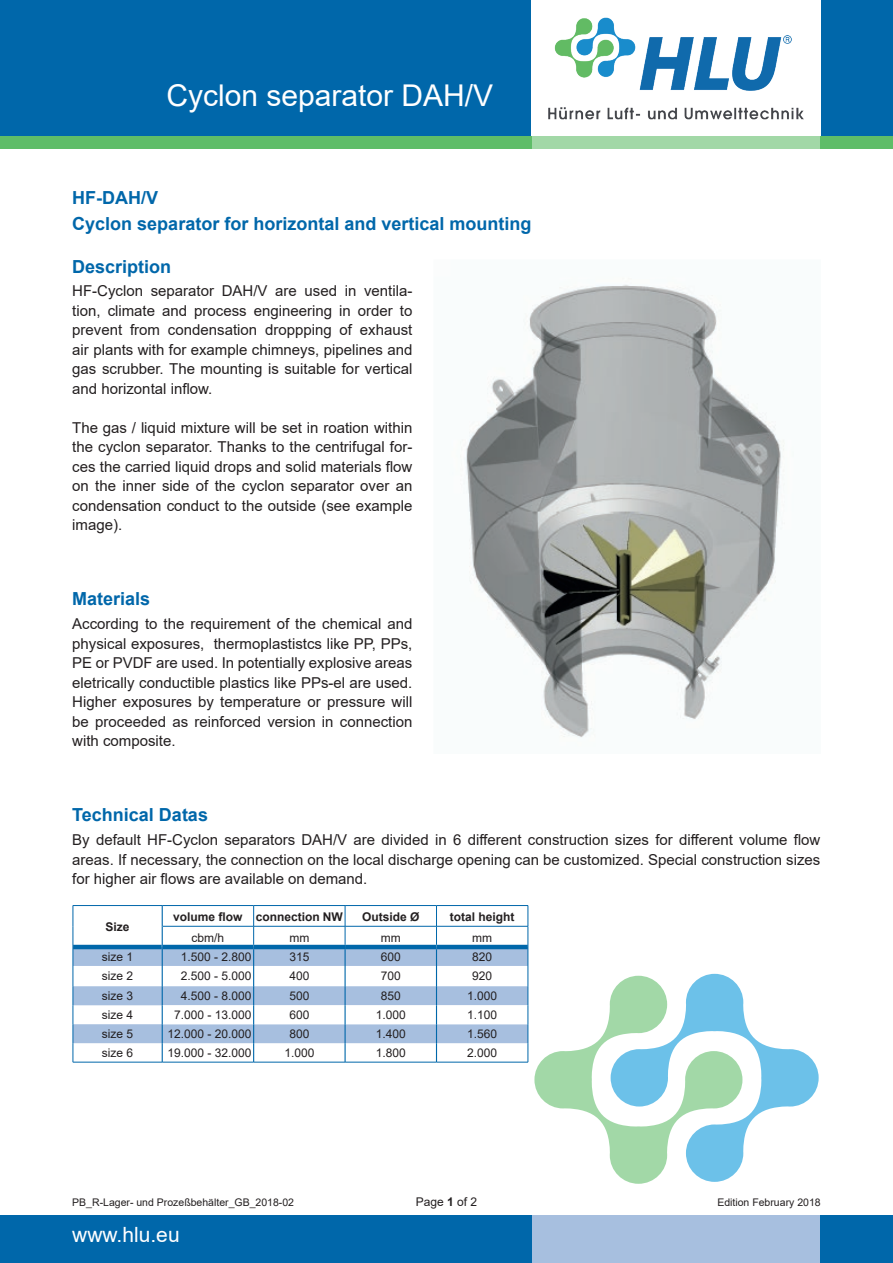
<style>
.page{position:relative;width:893px;height:1263px;background:#fff}
.page>*{position:absolute;margin:0;border:0;box-sizing:border-box;transform-origin:0 0}
.t1{font:30px "Arial";color:#fff}
.t2{font:21px "Arial";color:#fff}
.t3{font:700 18px "Arial";color:#0067aa}
.t4{font:15px/19.5px "Arial";color:#231f20;text-align:justify}
.t5{font:12px "Arial";color:#231f20}
.t6{font:700 12px "Arial";color:#231f20}
.t7{font:10.5px "Arial";color:#231f20}
.s1{font-weight:700}
</style>
<div class="page">
<div style="left:0;top:0;width:893px;height:136px;background:#0067aa"></div>
<div style="left:531px;top:0;width:290px;height:136px;background:#fff"></div>
<div style="left:0;top:136px;width:531px;height:13px;background:#5ebd68"></div>
<img style="left:548px;top:17px;width:256px;height:102px">
<div style="left:531px;top:136px;width:290px;height:13px;background:#a2d8a7"></div>
<div style="left:821px;top:136px;width:72px;height:13px;background:#5ebd68"></div>
<div style="left:531px;top:1215px;width:290px;height:48px;background:#a7bfdf"></div>
<div style="left:821px;top:1215px;width:72px;height:48px;background:#0067aa"></div>
<div style="left:0;top:1215px;width:531px;height:48px;background:#0067aa"></div>
<img style="left:464px;top:284px;width:320px;height:454px">
<hr style="left:73px;top:905px;width:89px;height:1px;background:#0067aa">
<hr style="left:162px;top:905px;width:92px;height:1px;background:#0067aa">
<hr style="left:254px;top:905px;width:91px;height:1px;background:#0067aa">
<hr style="left:345px;top:905px;width:91px;height:1px;background:#0067aa">
<hr style="left:436px;top:905px;width:92px;height:1px;background:#0067aa">
<svg style="left:73px;top:906px;width:746px;height:278px"></svg>
<hr style="left:73px;top:1062px;width:89px;height:1px;background:#0067aa">
<hr style="left:162px;top:1062px;width:92px;height:1px;background:#0067aa">
<hr style="left:254px;top:1062px;width:91px;height:1px;background:#0067aa">
<hr style="left:345px;top:1062px;width:91px;height:1px;background:#0067aa">
<hr style="left:436px;top:1062px;width:92px;height:1px;background:#0067aa">
<h1 class="t1" style="left:166px;top:75px;width:328px">Cyclon separator DAH/V</h1>
<p class="t3" style="left:72px;top:185px;width:87px">HF-DAH/V</p>
<p class="t3" style="left:72px;top:211px;width:461px">Cyclon separator for horizontal and vertical mounting</p>
<p class="t3" style="left:72px;top:253px;width:101px">Description</p>
<p class="t4" style="left:72px;top:281px;width:342px">HF-Cyclon separator DAH/V are used in ventila&shy;tion, climate and process engineering in order to prevent from condensation droppping of exhaust air plants with for example chimneys, pipelines and gas scrubber. The mounting is suitable for vertical and horizontal inflow.</p>
<p class="t4" style="left:72px;top:418px;width:342px">The gas / liquid mixture will be set in roation within the cyclon separator. Thanks to the centrifugal for&shy;ces the carried liquid drops and solid materials flow on the inner side of the cyclon separator over an condensation conduct to the outside (see example image).</p>
<p class="t3" style="left:72px;top:586px;width:80px">Materials</p>
<p class="t4" style="left:72px;top:614px;width:342px">According to the requirement of the chemical and physical exposures, thermoplastistcs like PP, PPs, PE or PVDF are used. In potentially explosive areas eletrically conductible plastics like PPs-el are used.<br>Higher exposures by temperature or pressure will be proceeded as reinforced version in connection with composite.</p>
<p class="t3" style="left:72px;top:802px;width:137px">Technical Datas</p>
<p class="t4" style="left:72px;top:830px;width:750px">By default HF-Cyclon separators DAH/V are divided in 6 different construction sizes for different volume flow areas. If necessary, the connection on the local discharge opening can be customized. Special construction sizes for higher air flows are available on demand.</p>
<p class="t6" style="left:106px;top:918px;width:26px">Size</p>
<p class="t6" style="left:173px;top:908px;width:71px">volume flow</p>
<p class="t6" style="left:256px;top:908px;width:89px">connection NW</p>
<p class="t6" style="left:362px;top:908px;width:59px">Outside Ø</p>
<p class="t6" style="left:450px;top:908px;width:66px">total height</p>
<p class="t5" style="left:192px;top:929px;width:34px">cbm/h</p>
<p class="t5" style="left:289px;top:929px;width:21px">mm</p>
<p class="t5" style="left:381px;top:929px;width:21px">mm</p>
<p class="t5" style="left:472px;top:929px;width:21px">mm</p>
<p class="t5" style="left:102px;top:948px;width:33px">size 1</p>
<p class="t5" style="left:181px;top:948px;width:72px">1.500 - 2.800</p>
<p class="t5" style="left:289px;top:948px;width:22px">315</p>
<p class="t5" style="left:381px;top:948px;width:22px">600</p>
<p class="t5" style="left:472px;top:948px;width:22px">820</p>
<p class="t5" style="left:102px;top:968px;width:33px">size 2</p>
<p class="t5" style="left:181px;top:968px;width:72px">2.500 - 5.000</p>
<p class="t5" style="left:289px;top:968px;width:22px">400</p>
<p class="t5" style="left:381px;top:968px;width:22px">700</p>
<p class="t5" style="left:472px;top:968px;width:22px">920</p>
<p class="t5" style="left:102px;top:987px;width:33px">size 3</p>
<p class="t5" style="left:181px;top:987px;width:72px">4.500 - 8.000</p>
<p class="t5" style="left:289px;top:987px;width:22px">500</p>
<p class="t5" style="left:381px;top:987px;width:22px">850</p>
<p class="t5" style="left:467px;top:987px;width:32px">1.000</p>
<p class="t5" style="left:102px;top:1007px;width:33px">size 4</p>
<p class="t5" style="left:174px;top:1007px;width:79px">7.000 - 13.000</p>
<p class="t5" style="left:289px;top:1007px;width:22px">600</p>
<p class="t5" style="left:376px;top:1007px;width:32px">1.000</p>
<p class="t5" style="left:467px;top:1007px;width:32px">1.100</p>
<p class="t5" style="left:102px;top:1025px;width:33px">size 5</p>
<p class="t5" style="left:167px;top:1025px;width:86px">12.000 - 20.000</p>
<p class="t5" style="left:289px;top:1025px;width:22px">800</p>
<p class="t5" style="left:376px;top:1025px;width:32px">1.400</p>
<p class="t5" style="left:467px;top:1025px;width:32px">1.560</p>
<p class="t5" style="left:102px;top:1044px;width:33px">size 6</p>
<p class="t5" style="left:167px;top:1044px;width:86px">19.000 - 32.000</p>
<p class="t5" style="left:284px;top:1044px;width:32px">1.000</p>
<p class="t5" style="left:376px;top:1044px;width:32px">1.800</p>
<p class="t5" style="left:467px;top:1044px;width:32px">2.000</p>
<p class="t7" style="left:72px;top:1195px;width:223px">PB_R-Lager- und Prozeßbehälter_GB_2018-02</p>
<p class="t5" style="left:416px;top:1193px;width:63px">Page <span class="s1">1</span> of 2</p>
<p class="t7" style="left:717px;top:1195px;width:105px">Edition February 2018</p>
<h2 class="t2" style="left:72px;top:1220px;width:109px">www.hlu.eu</h2>
</div>
